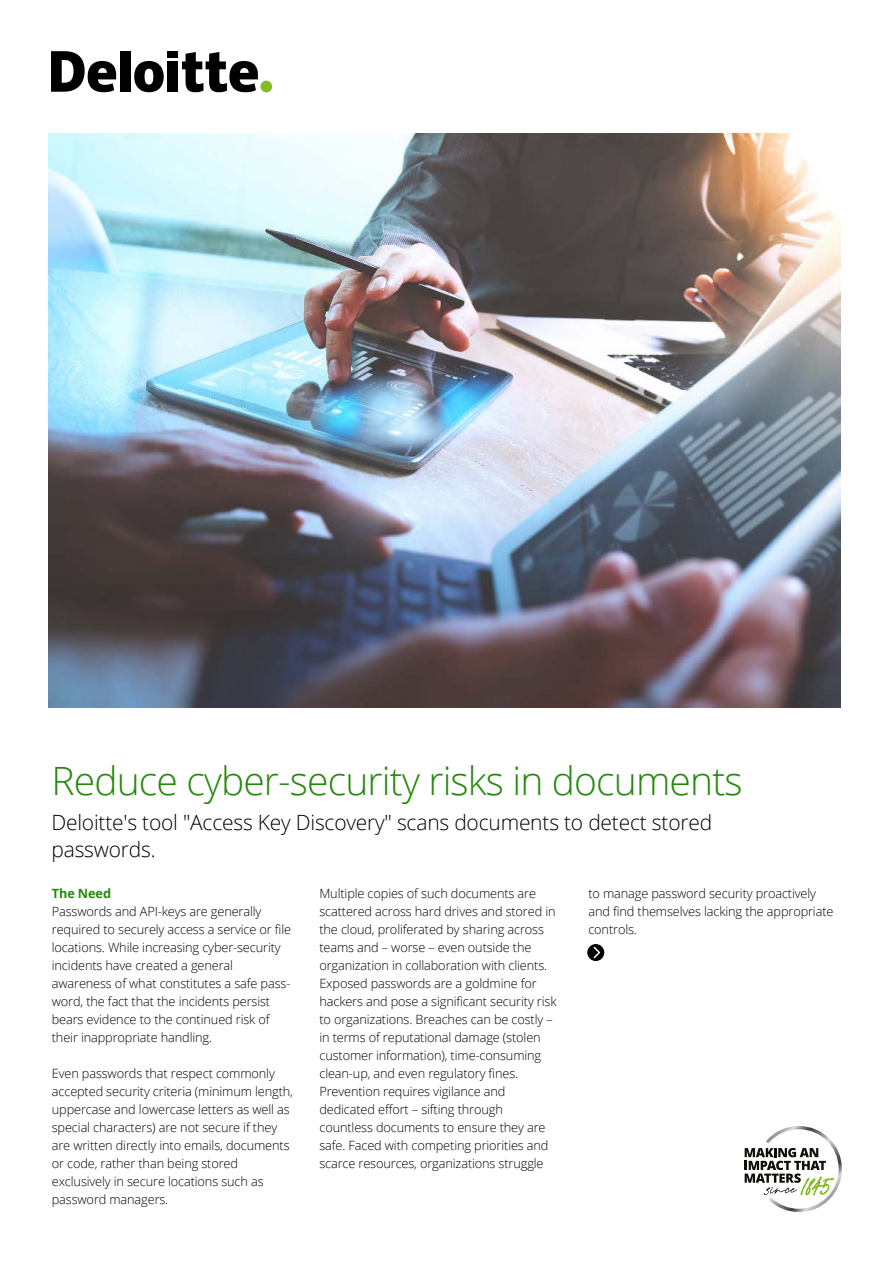
<style>
.page{position:relative;width:893px;height:1263px;background:#fff}
.page>*{position:absolute;margin:0;border:0;box-sizing:border-box;transform-origin:0 0}
.t1{font:300 39px "Open Sans";letter-spacing:-.02em;color:#26890d}
.t2{font:300 21px/27px "Open Sans";letter-spacing:-.01em;color:#000}
.t3{font:300 12.75px/18px "Open Sans";letter-spacing:-.01em;color:#000}
.t4{font:700 12.75px "Open Sans";letter-spacing:-.01em;color:#26890d}
</style>
<div class="page">
<div style="left:260px;top:81px;width:12px;height:11px;background:#85bc22;border-radius:50%"></div>
<div style="left:120px;top:51px;width:10px;height:41px;background:#000"></div>
<svg style="left:134px;top:61px;width:30px;height:31px"></svg>
<div style="left:168px;top:61px;width:10px;height:31px;background:#000"></div>
<div style="left:168px;top:51px;width:10px;height:7px;background:#000"></div>
<svg style="left:182px;top:52px;width:76px;height:40px"></svg>
<svg style="left:745px;top:1126px;width:97px;height:86px"></svg>
<svg style="left:587px;top:944px;width:17px;height:17px"></svg>
<svg style="left:51px;top:51px;width:65px;height:41px"></svg>
<img style="left:49px;top:133px;width:792px;height:575px">
<h1 class="t1" style="left:52px;top:754px;width:693px">Reduce cyber-security risks in documents</h1>
<h2 class="t2" style="left:52px;top:808px;width:662px">Deloitte's tool "Access Key Discovery" scans documents to detect stored passwords.</h2>
<p class="t3" style="left:588px;top:884px;width:247px">to manage password security proactively and find themselves lacking the appropriate controls.</p>
<p class="t4" style="left:52px;top:884px;width:61px">The Need</p>
<p class="t3" style="left:52px;top:902px;width:241px">Passwords and API-keys are generally required to securely access a service or file locations. While increasing cyber-security incidents have created a general awareness of what constitutes a safe pass&shy;word, the fact that the incidents persist bears evidence to the continued risk of their inappropriate handling.</p>
<p class="t3" style="left:52px;top:1064px;width:243px">Even passwords that respect commonly accepted security criteria (minimum length, uppercase and lowercase letters as well as special characters) are not secure if they are written directly into emails, documents or code, rather than being stored exclusively in secure locations such as password managers.</p>
<p class="t3" style="left:319px;top:884px;width:239px">Multiple copies of such documents are scattered across hard drives and stored in the cloud, proliferated by sharing across teams and – worse – even outside the organization in collaboration with clients.<br>Exposed passwords are a goldmine for hackers and pose a significant security risk to organizations. Breaches can be costly – in terms of reputational damage (stolen customer information), time-consuming clean-up, and even regulatory fines.<br>Prevention requires vigilance and dedicated effort – sifting through countless documents to ensure they are safe. Faced with competing priorities and scarce resources, organizations struggle</p>
</div>
